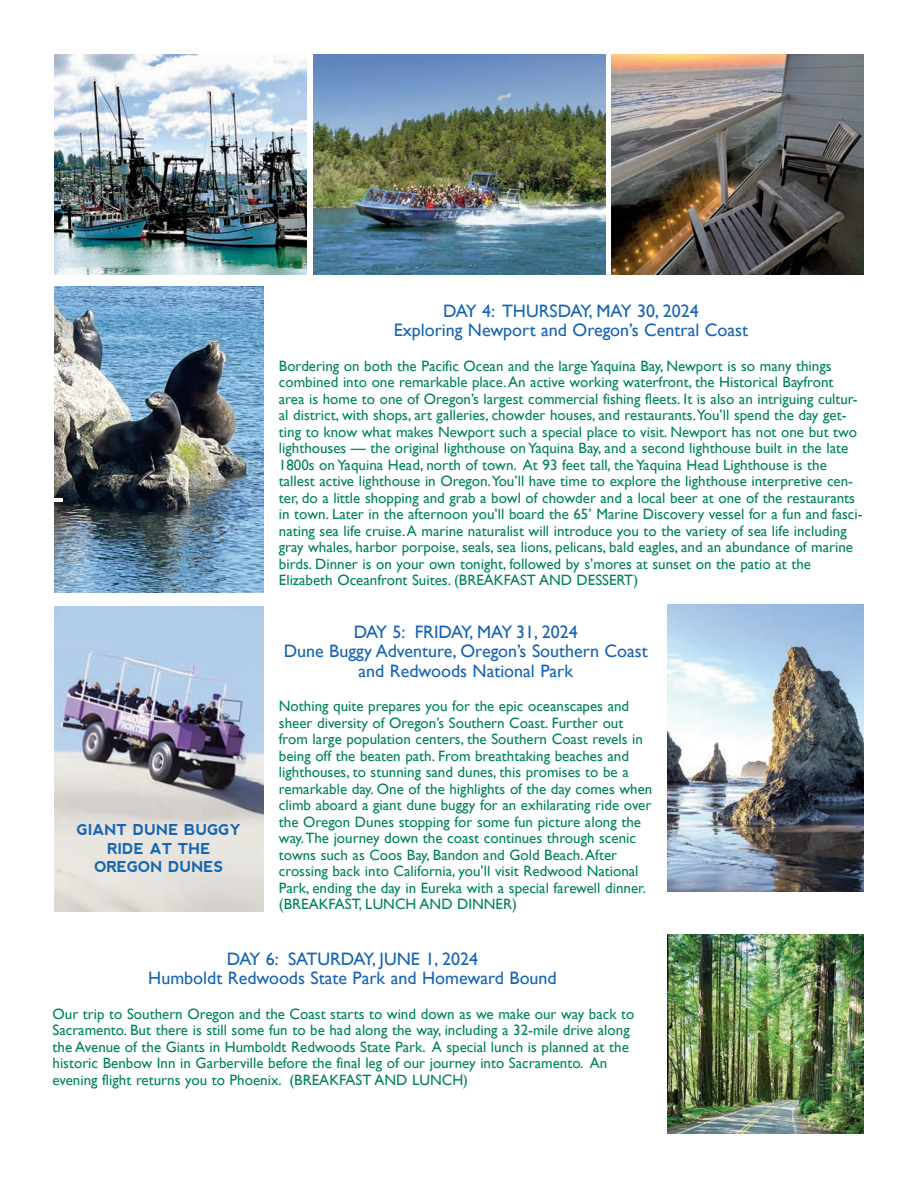
<style>
.page{position:relative;width:918px;height:1188px;background:#fff}
.page>*{position:absolute;margin:0;border:0;box-sizing:border-box;transform-origin:0 0}
.t1{font:18px/19.5px "Gill Sans";color:#1765b2;text-align:center}
.t2{font:15px/16.5px "Gill Sans";color:#008554}
.t3{font:700 15px/18.6px "nevis";color:#1765b2;text-align:center}
</style>
<div class="page">
<img style="left:54px;top:54px;width:252px;height:221px">
<img style="left:612px;top:54px;width:252px;height:221px">
<img style="left:314px;top:54px;width:292px;height:221px">
<img style="left:54px;top:287px;width:210px;height:306px">
<img style="left:54px;top:606px;width:210px;height:306px">
<img style="left:668px;top:605px;width:196px;height:287px">
<hr style="left:43px;top:498px;width:19px;height:3px;background:#fff">
<img style="left:668px;top:935px;width:196px;height:199px">
<p class="t1" style="left:394px;top:300px;width:356px">DAY 4: THURSDAY, MAY 30, 2024<br>Exploring Newport and Oregon’s Central Coast</p>
<p class="t2" style="left:279px;top:357px;width:585px">Bordering on both the Pacific Ocean and the large Yaquina Bay, Newport is so many things combined into one remarkable place. An active working waterfront, the Historical Bayfront area is home to one of Oregon’s largest commercial fishing fleets. It is also an intriguing cultur&shy;al district, with shops, art galleries, chowder houses, and restaurants.You’ll spend the day get&shy;ting to know what makes Newport such a special place to visit. Newport has not one but two lighthouses — the original lighthouse on Yaquina Bay, and a second lighthouse built in the late 1800s on Yaquina Head, north of town. At 93 feet tall, the Yaquina Head Lighthouse is the tallest active lighthouse in Oregon.You’ll have time to explore the lighthouse interpretive cen&shy;ter, do a little shopping and grab a bowl of chowder and a local beer at one of the restaurants in town. Later in the afternoon you’ll board the 65’ Marine Discovery vessel for a fun and fasci&shy;nating sea life cruise. A marine naturalist will introduce you to the variety of sea life including gray whales, harbor porpoise, seals, sea lions, pelicans, bald eagles, and an abundance of marine birds. Dinner is on your own tonight, followed by s’mores at sunset on the patio at the Elizabeth Oceanfront Suites. (BREAKFAST AND DESSERT)</p>
<p class="t1" style="left:284px;top:621px;width:366px">DAY 5: FRIDAY, MAY 31, 2024<br>Dune Buggy Adventure, Oregon’s Southern Coast and Redwoods National Park</p>
<p class="t2" style="left:279px;top:698px;width:375px">Nothing quite prepares you for the epic oceanscapes and sheer diversity of Oregon’s Southern Coast. Further out from large population centers, the Southern Coast revels in being off the beaten path. From breathtaking beaches and lighthouses, to stunning sand dunes, this promises to be a remarkable day. One of the highlights of the day comes when climb aboard a giant dune buggy for an exhilarating ride over the Oregon Dunes stopping for some fun picture along the way. The journey down the coast continues through scenic towns such as Coos Bay, Bandon and Gold Beach. After crossing back into California, you’ll visit Redwood National Park, ending the day in Eureka with a special farewell dinner. (BREAKFAST, LUNCH AND DINNER)</p>
<p class="t1" style="left:148px;top:948px;width:410px">DAY 6: SATURDAY, JUNE 1, 2024<br>Humboldt Redwoods State Park and Homeward Bound</p>
<p class="t2" style="left:53px;top:1005px;width:583px">Our trip to Southern Oregon and the Coast starts to wind down as we make our way back to Sacramento. But there is still some fun to be had along the way, including a 32-mile drive along the Avenue of the Giants in Humboldt Redwoods State Park. A special lunch is planned at the historic Benbow Inn in Garberville before the final leg of our journey into Sacramento. An evening flight returns you to Phoenix. (BREAKFAST AND LUNCH)</p>
<p class="t3" style="left:77px;top:821px;width:166px">GIANT DUNE BUGGY<br>RIDE AT THE<br>OREGON DUNES</p>
</div>
